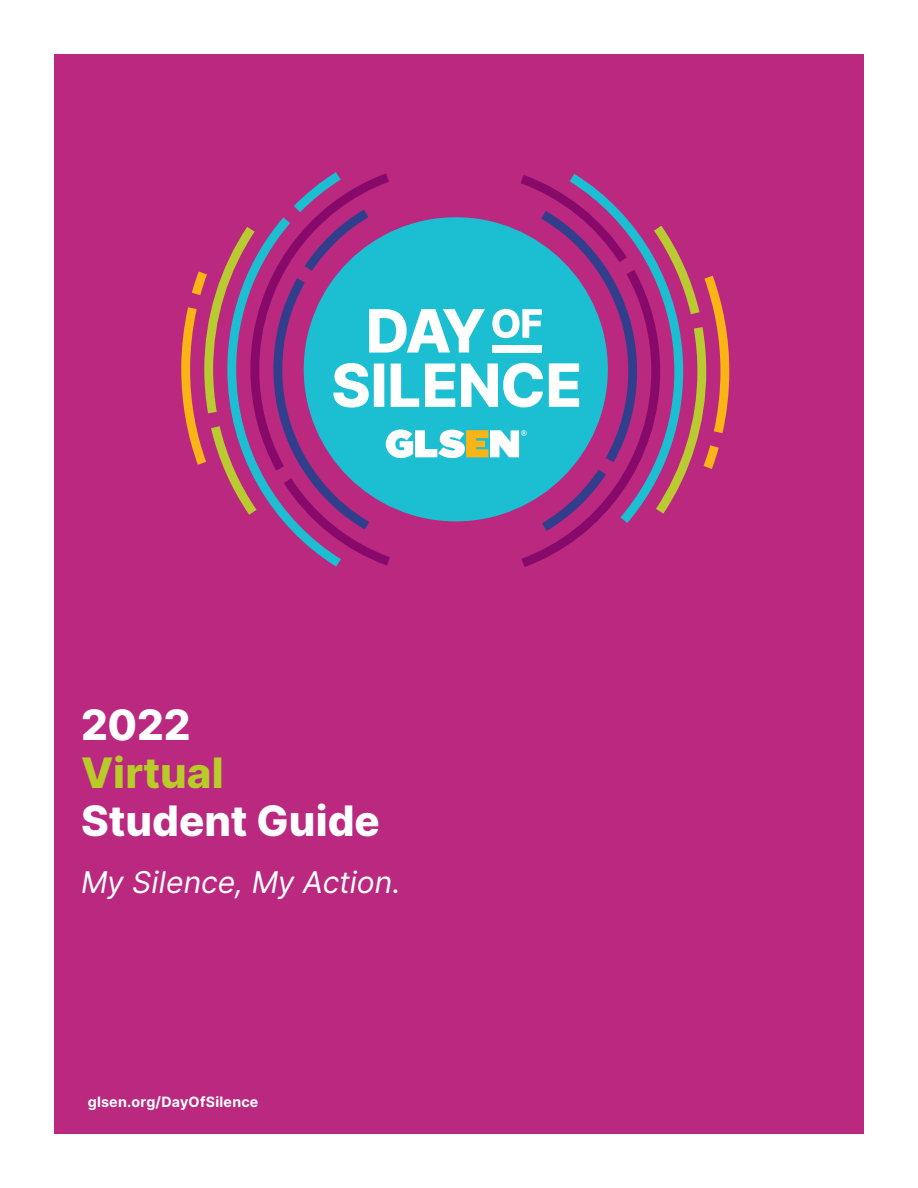
<style>
.page{position:relative;width:918px;height:1188px;background:#fff}
.page>*{position:absolute;margin:0;border:0;box-sizing:border-box;transform-origin:0 0}
.t1{font:800 42px "Inter";color:#fff}
.t2{font:800 42px "Inter";letter-spacing:.005em;color:#b9cb28}
.t3{font:italic 30px "Inter";color:#fff}
.t4{font:700 14.25px "Inter";letter-spacing:.015em;color:#fff}
</style>
<div class="page">
<div style="left:54px;top:54px;width:810px;height:1080px;background:#ba2880"></div>
<svg style="left:181px;top:172px;width:549px;height:395px"></svg>
<h1 class="t1" style="left:81px;top:695px;width:111px">2022</h1>
<h1 class="t2" style="left:81px;top:743px;width:144px">Virtual</h1>
<h1 class="t1" style="left:81px;top:791px;width:300px">Student Guide</h1>
<h2 class="t3" style="left:81px;top:860px;width:321px">My Silence, My Action.</h2>
<p class="t4" style="left:88px;top:1091px;width:172px">glsen.org/DayOfSilence</p>
</div>
